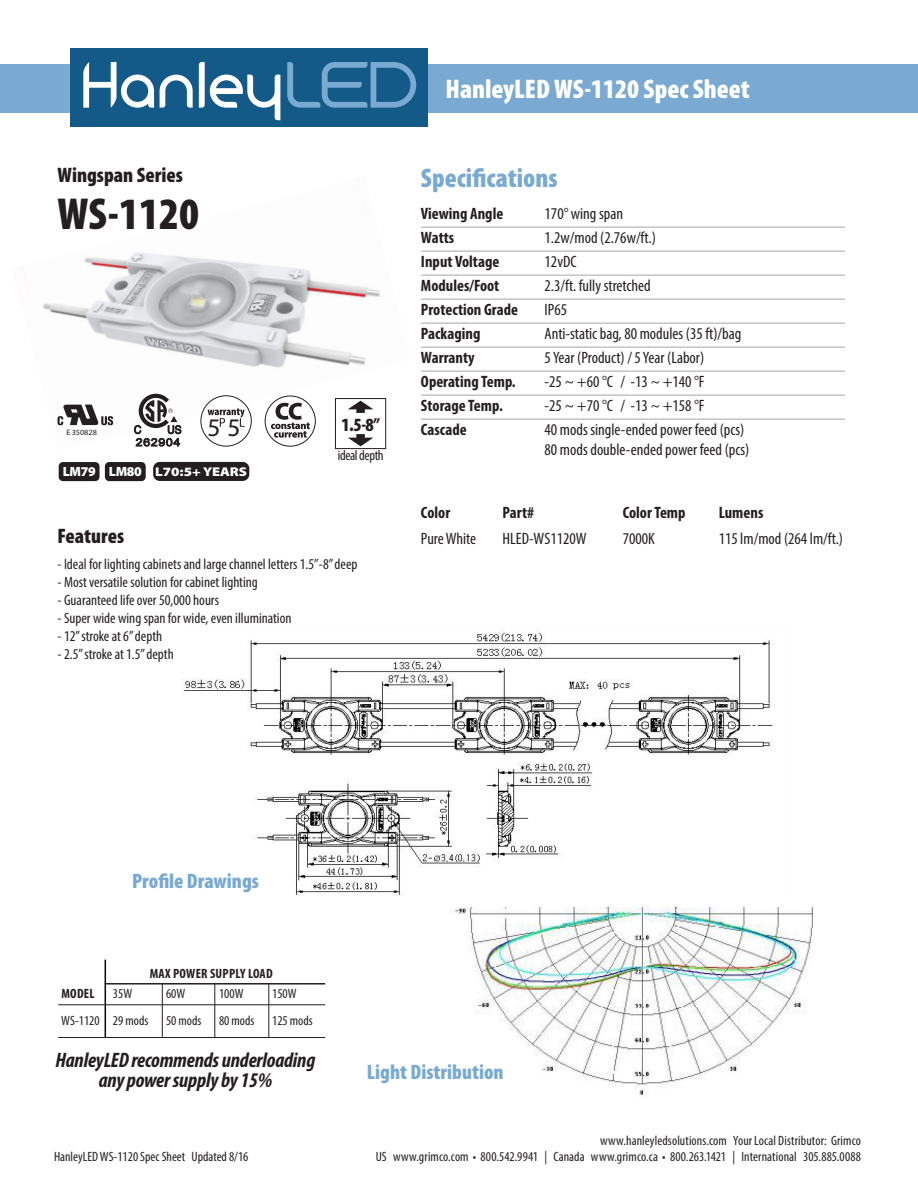
<style>
.page{position:relative;width:918px;height:1188px;background:#fff}
.page>*{position:absolute;margin:0;border:0;box-sizing:border-box;transform-origin:0 0}
.t1{font:900 condensed 45px "Myriad Pro";color:#231f20}
.t2{font:900 condensed 27px "Myriad Pro";color:#fff}
.t3{font:900 condensed 27px "Myriad Pro";color:#7aaad1}
.t4{font:25.35px "Myriad Pro";color:#231f20}
.t5{font:italic 700 condensed 21px/19.5px "Myriad Pro";letter-spacing:-.01em;color:#231f20;text-align:center}
.t6{font:900 condensed 21px "Myriad Pro";color:#7aaad1}
.t7{font:900 condensed 21px "Myriad Pro";color:#231f20}
.t8{font:900 condensed 18.75px "Myriad Pro";color:#231f20}
.t9{font:condensed 16.5px "Myriad Pro";color:#231f20}
.t10{font:700 condensed 16.5px "Myriad Pro";color:#231f20}
.t11{font:condensed 15px "Myriad Pro";color:#231f20}
.t12{font:condensed 14.25px "Myriad Pro";letter-spacing:-.025em;color:#231f20}
.t13{font:condensed 13.5px "Myriad Pro";letter-spacing:.005em;color:#231f20}
.t14{font:700 condensed 13.5px "Myriad Pro";letter-spacing:.02em;color:#231f20}
.t15{font:900 13.5px "Myriad Pro";letter-spacing:-.025em;color:#fff}
.t16{font:900 12.75px "Myriad Pro";color:#fff;scale:1.15 1}
.t17{font:7.95px "Myriad Pro";color:#231f20}
</style>
<div class="page">
<div style="left:0;top:64px;width:917px;height:49px;background:#7aaad1"></div>
<div style="left:70px;top:48px;width:358px;height:79px;background:#135a89"></div>
<svg style="left:160px;top:75px;width:33px;height:33px"></svg>
<svg style="left:199px;top:62px;width:81px;height:58px"></svg>
<svg style="left:287px;top:62px;width:129px;height:46px"></svg>
<svg style="left:83px;top:62px;width:71px;height:46px"></svg>
<img style="left:182px;top:632px;width:591px;height:263px">
<img style="left:43px;top:252px;width:344px;height:198px">
<hr style="left:421px;top:227px;width:424px;height:1px;background:#a4a5a9">
<hr style="left:421px;top:251px;width:424px;height:1px;background:#a4a5a9">
<hr style="left:421px;top:275px;width:424px;height:1px;background:#a4a5a9">
<hr style="left:421px;top:299px;width:424px;height:1px;background:#a4a5a9">
<hr style="left:421px;top:323px;width:424px;height:1px;background:#a4a5a9">
<hr style="left:421px;top:347px;width:424px;height:1px;background:#a4a5a9">
<hr style="left:421px;top:371px;width:424px;height:1px;background:#a4a5a9">
<hr style="left:421px;top:395px;width:424px;height:1px;background:#a4a5a9">
<hr style="left:421px;top:419px;width:424px;height:1px;background:#a4a5a9">
<svg style="left:58px;top:405px;width:55px;height:20px"></svg>
<div style="left:201px;top:396px;width:50px;height:50px;background:#fff;border-radius:50%"></div>
<div style="left:200px;top:395px;width:52px;height:52px;border:1px solid #231f20;border-radius:50%"></div>
<svg style="left:208px;top:408px;width:37px;height:19px"></svg>
<svg style="left:265px;top:396px;width:50px;height:50px"></svg>
<div style="left:265px;top:395px;width:51px;height:52px;border:1px solid #231f20;border-radius:50%"></div>
<svg style="left:271px;top:403px;width:39px;height:35px"></svg>
<div style="left:59px;top:462px;width:41px;height:19px;background:#231f20;border-radius:4px"></div>
<div style="left:105px;top:462px;width:41px;height:19px;background:#231f20;border-radius:4px"></div>
<div style="left:335px;top:399px;width:51px;height:50px;background:#fff"></div>
<div style="left:335px;top:398px;width:51px;height:51px;border:1px solid #231f20"></div>
<svg style="left:348px;top:434px;width:25px;height:12px"></svg>
<svg style="left:348px;top:401px;width:25px;height:12px"></svg>
<hr style="left:105px;top:960px;width:1px;height:78px;background:#040503">
<hr style="left:162px;top:983px;width:1px;height:55px;background:#231f20">
<hr style="left:214px;top:983px;width:1px;height:55px;background:#231f20">
<hr style="left:268px;top:983px;width:1px;height:55px;background:#231f20">
<hr style="left:105px;top:983px;width:220px;height:2px;background:#231f20">
<hr style="left:58px;top:1004px;width:267px;height:1px;background:#231f20">
<hr style="left:58px;top:1037px;width:267px;height:1px;background:#231f20">
<img style="left:450px;top:907px;width:363px;height:190px">
<div style="left:153px;top:462px;width:96px;height:19px;background:#231f20;border-radius:7px"></div>
<svg style="left:134px;top:394px;width:47px;height:52px"></svg>
<p class="t7" style="left:58px;top:162px;width:127px">Wingspan Series</p>
<p class="t1" style="left:58px;top:185px;width:143px">WS-1120</p>
<p class="t17" style="left:66px;top:428px;width:32px">E 350828</p>
<p class="t4" style="left:208px;top:412px;width:35px">5 5</p>
<p class="t15" style="left:63px;top:462px;width:35px">LM79</p>
<p class="t15" style="left:109px;top:462px;width:35px">LM80</p>
<p class="t16" style="left:155px;top:463px;width:82px">L70:5+ YEARS</p>
<p class="t8" style="left:341px;top:412px;width:40px">1.5-8”</p>
<p class="t12" style="left:338px;top:447px;width:48px">ideal depth</p>
<p class="t7" style="left:58px;top:523px;width:68px">Features</p>
<p class="t11" style="left:58px;top:555px;width:302px">- Ideal for lighting cabinets and large channel letters 1.5”-8” deep</p>
<p class="t11" style="left:58px;top:573px;width:202px">- Most versatile solution for cabinet lighting</p>
<p class="t11" style="left:58px;top:591px;width:163px">- Guaranteed life over 50,000 hours</p>
<p class="t11" style="left:58px;top:609px;width:236px">- Super wide wing span for wide, even illumination</p>
<p class="t11" style="left:58px;top:627px;width:106px">- 12” stroke at 6” depth</p>
<p class="t11" style="left:58px;top:645px;width:118px">- 2.5” stroke at 1.5” depth</p>
<p class="t2" style="left:446px;top:71px;width:306px">HanleyLED WS-1120 Spec Sheet</p>
<p class="t3" style="left:421px;top:160px;width:138px">Specifications</p>
<p class="t10" style="left:421px;top:203px;width:84px">Viewing Angle</p>
<p class="t10" style="left:421px;top:227px;width:35px">Watts</p>
<p class="t10" style="left:421px;top:251px;width:80px">Input Voltage</p>
<p class="t10" style="left:421px;top:275px;width:80px">Modules/Foot</p>
<p class="t10" style="left:421px;top:299px;width:99px">Protection Grade</p>
<p class="t10" style="left:421px;top:323px;width:61px">Packaging</p>
<p class="t10" style="left:421px;top:347px;width:55px">Warranty</p>
<p class="t10" style="left:421px;top:371px;width:96px">Operating Temp.</p>
<p class="t10" style="left:421px;top:395px;width:83px">Storage Temp.</p>
<p class="t10" style="left:421px;top:419px;width:47px">Cascade</p>
<p class="t9" style="left:545px;top:204px;width:80px">170° wing span</p>
<p class="t9" style="left:545px;top:228px;width:113px">1.2w/mod (2.76w/ft.)</p>
<p class="t9" style="left:545px;top:252px;width:33px">12vDC</p>
<p class="t9" style="left:545px;top:276px;width:108px">2.3/ft. fully stretched</p>
<p class="t9" style="left:545px;top:300px;width:24px">IP65</p>
<p class="t9" style="left:545px;top:324px;width:198px">Anti-static bag, 80 modules (35 ft)/bag</p>
<p class="t9" style="left:545px;top:348px;width:161px">5 Year (Product) / 5 Year (Labor)</p>
<p class="t9" style="left:545px;top:372px;width:161px">-25 ~ +60 °C / -13 ~ +140 °F</p>
<p class="t9" style="left:545px;top:396px;width:161px">-25 ~ +70 °C / -13 ~ +158 °F</p>
<p class="t9" style="left:545px;top:420px;width:201px">40 mods single-ended power feed (pcs)</p>
<p class="t9" style="left:545px;top:440px;width:206px">80 mods double-ended power feed (pcs)</p>
<p class="t10" style="left:421px;top:502px;width:31px">Color</p>
<p class="t10" style="left:503px;top:502px;width:33px">Part#</p>
<p class="t10" style="left:623px;top:502px;width:64px">Color Temp</p>
<p class="t10" style="left:719px;top:502px;width:46px">Lumens</p>
<p class="t9" style="left:421px;top:529px;width:57px">Pure White</p>
<p class="t9" style="left:503px;top:529px;width:85px">HLED-WS1120W</p>
<p class="t9" style="left:623px;top:529px;width:34px">7000K</p>
<p class="t9" style="left:719px;top:529px;width:126px">115 lm/mod (264 lm/ft.)</p>
<p class="t6" style="left:132px;top:867px;width:128px">Profile Drawings</p>
<p class="t14" style="left:150px;top:965px;width:124px">MAX POWER SUPPLY LOAD</p>
<p class="t14" style="left:61px;top:985px;width:35px">MODEL</p>
<p class="t13" style="left:272px;top:985px;width:26px">150W</p>
<p class="t13" style="left:272px;top:1012px;width:42px">125 mods</p>
<p class="t5" style="left:56px;top:1050px;width:261px">HanleyLED recommends underloading any power supply by 15%</p>
<p class="t6" style="left:367px;top:1059px;width:138px">Light Distribution</p>
<p class="t13" style="left:113px;top:985px;width:21px">35W</p>
<p class="t13" style="left:113px;top:1012px;width:37px">29 mods</p>
<p class="t13" style="left:166px;top:985px;width:21px">60W</p>
<p class="t13" style="left:166px;top:1012px;width:37px">50 mods</p>
<p class="t13" style="left:219px;top:985px;width:26px">100W</p>
<p class="t13" style="left:219px;top:1012px;width:37px">80 mods</p>
<p class="t13" style="left:61px;top:1012px;width:40px">WS-1120</p>
<p class="t13" style="left:54px;top:1148px;width:196px">HanleyLED WS-1120 Spec Sheet Updated 8/16</p>
<p class="t13" style="left:600px;top:1132px;width:262px">www.hanleyledsolutions.com Your Local Distributor: Grimco</p>
<p class="t13" style="left:376px;top:1148px;width:487px">US www.grimco.com • 800.542.9941 | Canada www.grimco.ca • 800.263.1421 | International 305.885.0088</p>
</div>
